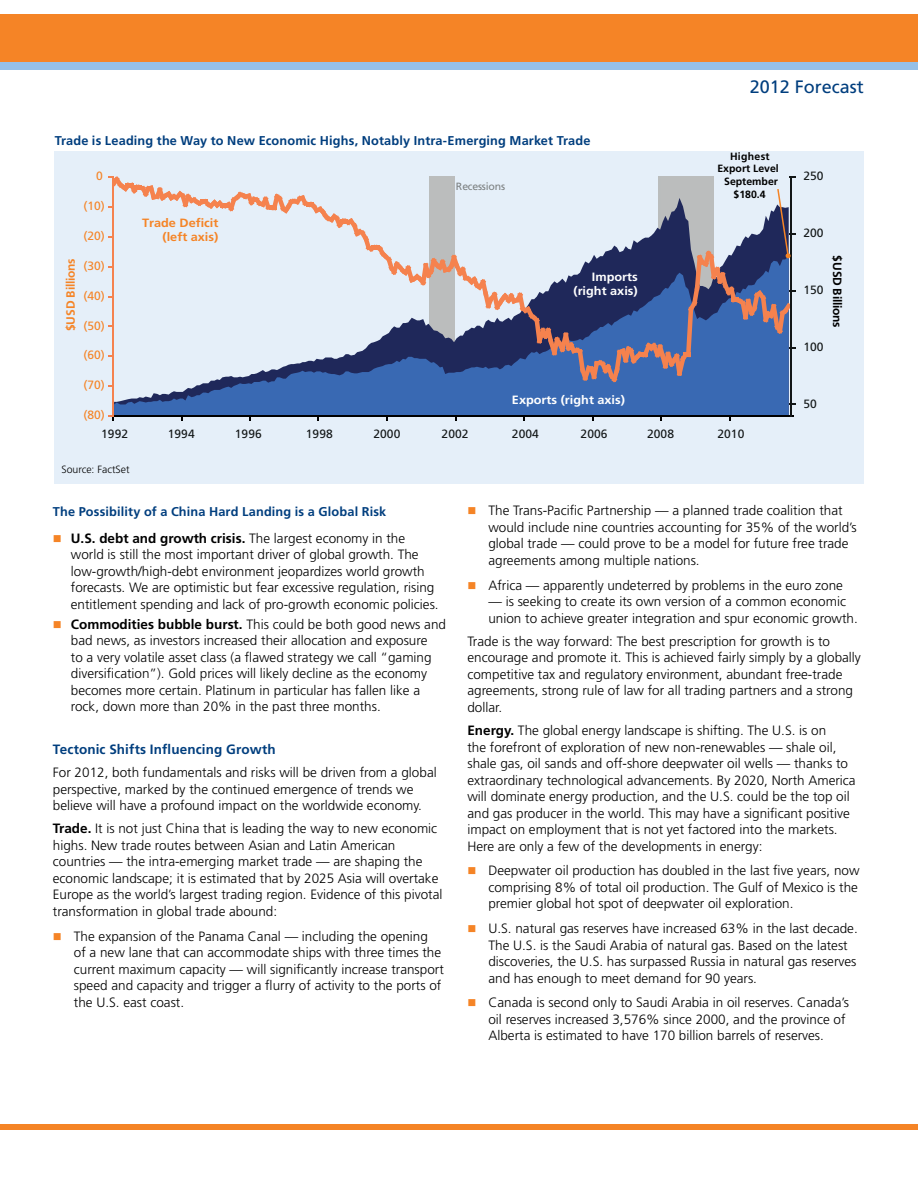
<style>
.page{position:relative;width:918px;height:1188px;background:#fff}
.page>*{position:absolute;margin:0;border:0;box-sizing:border-box;transform-origin:0 0}
.t1{font:18px "Frutiger LT Std";color:#003e7e}
.t2{font:300 13.5px/16.5px "Frutiger LT Std";color:#000}
.t3{font:700 13.5px "Frutiger";letter-spacing:.01em;color:#003e7e}
.t4{font:700 12.75px "Frutiger LT Std";letter-spacing:.01em;color:#003e7e}
.t5{font:12px "Frutiger LT Std";letter-spacing:.005em;color:#121617}
.t6{font:700 12px/14.4px "Frutiger LT Std";color:#fff;text-align:right;scale:1.06 1}
.t7{font:12px "Frutiger LT Std";letter-spacing:.005em;color:#f58426}
.t8{font:700 12px/14.4px "Frutiger LT Std";color:#f58426;text-align:right;scale:1.06 1}
.t9{font:700 12px "Frutiger LT Std";letter-spacing:-.02em;color:#f58426}
.t10{font:700 12px "Frutiger LT Std";letter-spacing:-.02em;color:#000}
.t11{font:700 10.5px/12.6px "Frutiger LT Std";color:#000;text-align:center}
.t12{font:300 10.5px "Frutiger LT Std";color:#000}
.t13{font:10.5px "Frutiger LT Std";letter-spacing:-.02em;color:#7c8081}
.s1{color:#f58426}
.s2{font-weight:700}
</style>
<div class="page">
<div style="left:0;top:1124px;width:918px;height:6px;background:#f58426"></div>
<div style="left:0;top:62px;width:918px;height:8px;background:#96c0e7"></div>
<div style="left:0;top:14px;width:918px;height:48px;background:#f58426"></div>
<div style="left:55px;top:152px;width:809px;height:332px;background:#e5eff9"></div>
<svg style="left:114px;top:387px;width:675px;height:28px;background:#3e6bb2"></svg>
<hr style="left:112px;top:415px;width:682px;height:2px;background:#000">
<hr style="left:112px;top:176px;width:2px;height:241px;background:#f5824e">
<svg style="left:108px;top:415px;width:6px;height:5px"></svg>
<hr style="left:790px;top:176px;width:1px;height:241px;background:#121617">
<svg style="left:108px;top:176px;width:688px;height:211px"></svg>
<p class="t4" style="left:55px;top:133px;width:537px">Trade is Leading the Way to New Economic Highs, Notably Intra-Emerging Market Trade</p>
<p class="t7" style="left:96px;top:169px;width:8px">0</p>
<p class="t7" style="left:84px;top:199px;width:23px">(10)</p>
<p class="t7" style="left:84px;top:229px;width:23px">(20)</p>
<p class="t8" style="left:142px;top:215px;width:74px">Trade Deficit (left axis)</p>
<p class="t13" style="left:456px;top:180px;width:51px">Recessions</p>
<h1 class="t1" style="left:750px;top:77px;width:116px">2012 Forecast</h1>
<p class="t11" style="left:717px;top:150px;width:63px">Highest<br>Export Level<br>September $180.4</p>
<p class="t5" style="left:803px;top:169px;width:22px">250</p>
<p class="t5" style="left:803px;top:226px;width:22px">200</p>
<p class="t9" style="left:64px;top:331px;width:74px;rotate:-90deg">$USD Billions</p>
<p class="t10" style="left:845px;top:255px;width:74px;rotate:90deg">$USD Billions</p>
<p class="t7" style="left:84px;top:259px;width:23px">(30)</p>
<p class="t6" style="left:573px;top:270px;width:62px">Imports (right axis)</p>
<p class="t5" style="left:803px;top:283px;width:22px">150</p>
<p class="t7" style="left:84px;top:289px;width:23px">(40)</p>
<p class="t7" style="left:84px;top:318px;width:23px">(50)</p>
<p class="t7" style="left:84px;top:348px;width:23px">(60)</p>
<p class="t7" style="left:84px;top:378px;width:23px">(70)</p>
<p class="t7" style="left:84px;top:408px;width:23px">(80)</p>
<p class="t6" style="left:512px;top:393px;width:108px">Exports (right axis)</p>
<p class="t5" style="left:101px;top:427px;width:28px">1992</p>
<p class="t5" style="left:168px;top:427px;width:28px">1994</p>
<p class="t5" style="left:235px;top:427px;width:28px">1996</p>
<p class="t5" style="left:306px;top:427px;width:28px">1998</p>
<p class="t5" style="left:373px;top:427px;width:28px">2000</p>
<p class="t5" style="left:442px;top:427px;width:28px">2002</p>
<p class="t5" style="left:512px;top:427px;width:28px">2004</p>
<p class="t5" style="left:581px;top:427px;width:28px">2006</p>
<p class="t5" style="left:647px;top:427px;width:28px">2008</p>
<p class="t5" style="left:717px;top:427px;width:28px">2010</p>
<p class="t5" style="left:803px;top:340px;width:22px">100</p>
<p class="t5" style="left:803px;top:397px;width:15px">50</p>
<p class="t12" style="left:61px;top:463px;width:70px">Source: FactSet</p>
<p class="t4" style="left:53px;top:504px;width:335px">The Possibility of a China Hard Landing is a Global Risk</p>
<p class="t2" style="left:71px;top:530px;width:369px;text-indent:-18px"><span class="s1">■</span> <span class="s2">U.S. debt and growth crisis.</span> The largest economy in the world is still the most important driver of global growth. The low-growth/high-debt environment jeopardizes world growth forecasts. We are optimistic but fear excessive regulation, rising entitlement spending and lack of pro-growth economic policies.</p>
<p class="t2" style="left:71px;top:616px;width:377px;text-indent:-18px"><span class="s1">■</span> <span class="s2">Commodities bubble burst.</span> This could be both good news and bad news, as investors increased their allocation and exposure<br>to a very volatile asset class (a flawed strategy we call “gaming diversification”). Gold prices will likely decline as the economy becomes more certain. Platinum in particular has fallen like a rock, down more than 20% in the past three months.</p>
<p class="t3" style="left:53px;top:741px;width:224px">Tectonic Shifts Influencing Growth</p>
<p class="t2" style="left:53px;top:764px;width:385px">For 2012, both fundamentals and risks will be driven from a global perspective, marked by the continued emergence of trends we believe will have a profound impact on the worldwide economy.</p>
<p class="t2" style="left:53px;top:821px;width:391px"><span class="s2">Trade.</span> It is not just China that is leading the way to new economic highs. New trade routes between Asian and Latin American countries — the intra-emerging market trade — are shaping the economic landscape; it is estimated that by 2025 Asia will overtake Europe as the world’s largest trading region. Evidence of this pivotal transformation in global trade abound:</p>
<p class="t2" style="left:74px;top:928px;width:371px;text-indent:-21px"><span class="s1">■</span> The expansion of the Panama Canal — including the opening<br>of a new lane that can accommodate ships with three times the current maximum capacity — will significantly increase transport speed and capacity and trigger a flurry of activity to the ports of the U.S. east coast.</p>
<p class="t2" style="left:488px;top:503px;width:370px;text-indent:-21px"><span class="s1">■</span> The Trans-Pacific Partnership — a planned trade coalition that would include nine countries accounting for 35% of the world’s global trade — could prove to be a model for future free trade agreements among multiple nations.</p>
<p class="t2" style="left:467px;top:577px;width:377px"><span class="s1">■</span> Africa — apparently undeterred by problems in the euro zone</p>
<p class="t2" style="left:488px;top:593px;width:371px">— is seeking to create its own version of a common economic union to achieve greater integration and spur economic growth.</p>
<p class="t2" style="left:467px;top:633px;width:395px">Trade is the way forward: The best prescription for growth is to encourage and promote it. This is achieved fairly simply by a globally competitive tax and regulatory environment, abundant free-trade agreements, strong rule of law for all trading partners and a strong dollar.</p>
<p class="t2" style="left:467px;top:722px;width:390px"><span class="s2">Energy.</span> The global energy landscape is shifting. The U.S. is on<br>the forefront of exploration of new non-renewables — shale oil, shale gas, oil sands and off-shore deepwater oil wells — thanks to extraordinary technological advancements. By 2020, North America will dominate energy production, and the U.S. could be the top oil and gas producer in the world. This may have a significant positive impact on employment that is not yet factored into the markets.<br>Here are only a few of the developments in energy:</p>
<p class="t2" style="left:488px;top:863px;width:373px;text-align:justify;text-indent:-21px"><span class="s1">■</span> Deepwater oil production has doubled in the last five years, now comprising 8% of total oil production. The Gulf of Mexico is the premier global hot spot of deepwater oil exploration.</p>
<p class="t2" style="left:488px;top:920px;width:371px;text-indent:-21px"><span class="s1">■</span> U.S. natural gas reserves have increased 63% in the last decade.<br>The U.S. is the Saudi Arabia of natural gas. Based on the latest discoveries, the U.S. has surpassed Russia in natural gas reserves and has enough to meet demand for 90 years.</p>
<p class="t2" style="left:488px;top:995px;width:362px;text-indent:-21px"><span class="s1">■</span> Canada is second only to Saudi Arabia in oil reserves. Canada’s oil reserves increased 3,576% since 2000, and the province of<br>Alberta is estimated to have 170 billion barrels of reserves.</p>
</div>
